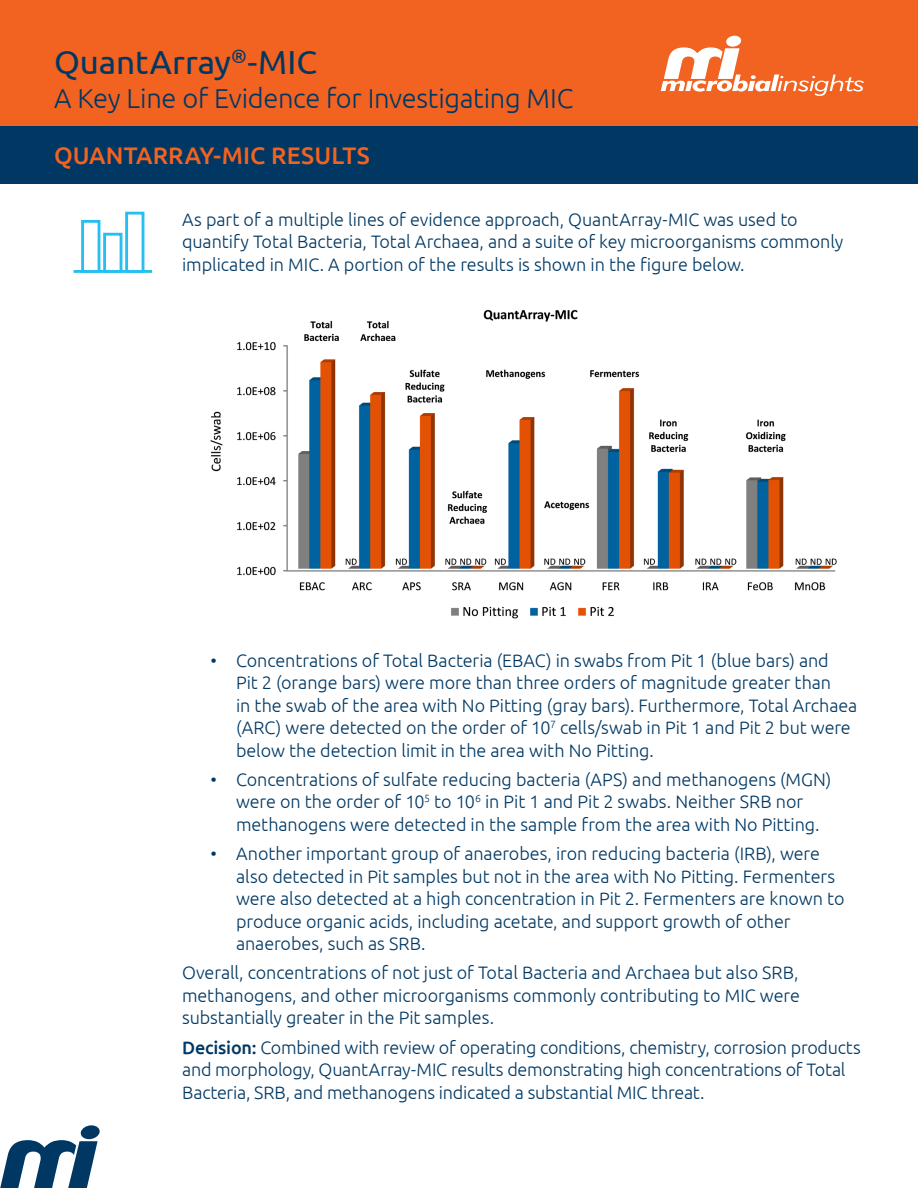
<style>
.page{position:relative;width:918px;height:1188px;background:#fff}
.page>*{position:absolute;margin:0;border:0;box-sizing:border-box;transform-origin:0 0}
.t1{font:33.3px "Ubuntu";color:#003863}
.t2{font:300 27.3px "Ubuntu";letter-spacing:-.01em;color:#003863}
.t3{font:500 24px "Ubuntu";letter-spacing:.005em;color:#f26221}
.t4{font:300 18px/22.5px "Ubuntu";letter-spacing:-.005em;color:#003863}
.s1{font-weight:500}
</style>
<div class="page">
<div style="left:0;top:0;width:918px;height:145px;background:#f26221"></div>
<svg style="left:0;top:1125px;width:100px;height:63px"></svg>
<div style="left:0;top:126px;width:918px;height:58px;background:#003863"></div>
<div style="left:125px;top:212px;width:19px;height:61px;border:3px solid #26bff0"></div>
<div style="left:103px;top:233px;width:19px;height:40px;border:3px solid #26bff0"></div>
<div style="left:81px;top:220px;width:19px;height:53px;border:3px solid #26bff0"></div>
<hr style="left:74px;top:270px;width:78px;height:3px;background:#26bff0">
<svg style="left:661px;top:36px;width:203px;height:60px"></svg>
<img style="left:210px;top:309px;width:627px;height:310px">
<p class="t1" style="left:54px;top:42px;width:265px">QuantArray<sup>®</sup>-MIC</p>
<p class="t2" style="left:54px;top:82px;width:521px">A Key Line of Evidence for Investigating MIC</p>
<p class="t3" style="left:54px;top:140px;width:317px">QUANTARRAY-MIC RESULTS</p>
<p class="t4" style="left:182px;top:208px;width:663px">As part of a multiple lines of evidence approach, QuantArray-MIC was used to quantify Total Bacteria, Total Archaea, and a suite of key microorganisms commonly implicated in MIC. A portion of the results is shown in the figure below.</p>
<p class="t4" style="left:236px;top:649px;width:623px;text-indent:-26px">• Concentrations of Total Bacteria (EBAC) in swabs from Pit 1 (blue bars) and<br>Pit 2 (orange bars) were more than three orders of magnitude greater than<br>in the swab of the area with No Pitting (gray bars). Furthermore, Total Archaea (ARC) were detected on the order of 10<sup>7</sup> cells/swab in Pit 1 and Pit 2 but were below the detection limit in the area with No Pitting.</p>
<p class="t4" style="left:236px;top:768px;width:597px;text-indent:-26px">• Concentrations of sulfate reducing bacteria (APS) and methanogens (MGN) were on the order of 10<sup>5</sup> to 10<sup>6</sup> in Pit 1 and Pit 2 swabs. Neither SRB nor methanogens were detected in the sample from the area with No Pitting.</p>
<p class="t4" style="left:236px;top:842px;width:610px;text-indent:-26px">• Another important group of anaerobes, iron reducing bacteria (IRB), were also detected in Pit samples but not in the area with No Pitting. Fermenters were also detected at a high concentration in Pit 2. Fermenters are known to produce organic acids, including acetate, and support growth of other anaerobes, such as SRB.</p>
<p class="t4" style="left:182px;top:961px;width:619px;text-align:justify">Overall, concentrations of not just of Total Bacteria and Archaea but also SRB, methanogens, and other microorganisms commonly contributing to MIC were substantially greater in the Pit samples.</p>
<p class="t4" style="left:182px;top:1036px;width:680px"><span class="s1">Decision:</span> Combined with review of operating conditions, chemistry, corrosion products and morphology, QuantArray-MIC results demonstrating high concentrations of Total<br>Bacteria, SRB, and methanogens indicated a substantial MIC threat.</p>
</div>
